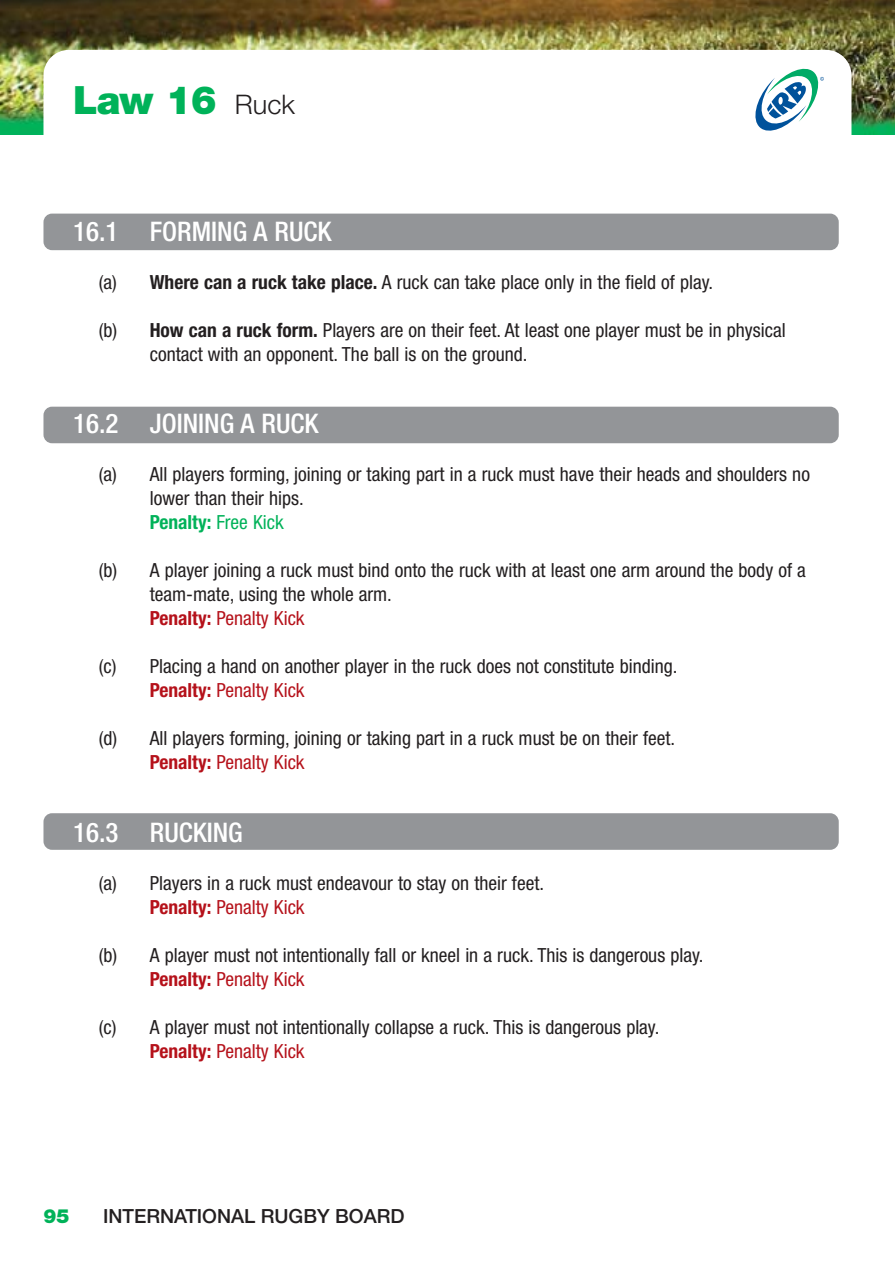
<style>
.page{position:relative;width:895px;height:1265px;background:#fff}
.page>*{position:absolute;margin:0;border:0;box-sizing:border-box;transform-origin:0 0}
.t1{font:900 39px "Helvetica Neue";color:#00b259}
.t2{font:500 condensed 27px "Helvetica Neue";color:#fff}
.t3{font:condensed 19.5px/24px "Helvetica Neue";color:#231f20}
.t4{font:500 19.5px "Helvetica Neue";color:#231f20}
.t5{font:900 19.5px "Helvetica Neue";color:#00b259}
.s1{font-weight:300;font-size:27px;color:#231f20}
.s2{font-weight:700}
.s3{font-weight:700;color:#00b259}
.s4{color:#00b259}
.s5{font-weight:700;color:#b5111a}
.s6{color:#b5111a}
</style>
<div class="page">
<div style="left:43px;top:214px;width:796px;height:36px;background:#939598;border-radius:9px"></div>
<div style="left:43px;top:407px;width:796px;height:36px;background:#939598;border-radius:9px"></div>
<div style="left:43px;top:813px;width:796px;height:37px;background:#939598;border-radius:9px"></div>
<img style="left:0;top:0;width:895px;height:135px">
<div style="left:43px;top:50px;width:808px;height:119px;background:#fff;border-radius:26px"></div>
<svg style="left:755px;top:69px;width:69px;height:62px"></svg>
<h1 class="t1" style="left:73px;top:86px;width:223px">Law 16 <span class="s1">Ruck</span></h1>
<h2 class="t2" style="left:73px;top:222px;width:260px">16.1 FORMING A RUCK</h2>
<p class="t3" style="left:99px;top:273px;width:616px">(a) <span class="s2">Where can a ruck take place.</span> A ruck can take place only in the field of play.</p>
<p class="t3" style="left:150px;top:321px;width:637px;text-indent:-51px">(b) <span class="s2">How can a ruck form.</span> Players are on their feet. At least one player must be in physical contact with an opponent. The ball is on the ground.</p>
<h2 class="t2" style="left:73px;top:414px;width:247px">16.2 JOINING A RUCK</h2>
<p class="t3" style="left:150px;top:465px;width:662px;text-indent:-51px">(a) All players forming, joining or taking part in a ruck must have their heads and shoulders no lower than their hips.<br><span class="s3">Penalty:</span> <span class="s4">Free Kick</span></p>
<p class="t3" style="left:150px;top:561px;width:658px;text-indent:-51px">(b) A player joining a ruck must bind onto the ruck with at least one arm around the body of a team-mate, using the whole arm.<br><span class="s5">Penalty:</span> <span class="s6">Penalty Kick</span></p>
<p class="t3" style="left:150px;top:657px;width:529px;text-indent:-51px">(c) Placing a hand on another player in the ruck does not constitute binding.<br><span class="s5">Penalty:</span> <span class="s6">Penalty Kick</span></p>
<p class="t3" style="left:150px;top:729px;width:527px;text-indent:-51px">(d) All players forming, joining or taking part in a ruck must be on their feet.<br><span class="s5">Penalty:</span> <span class="s6">Penalty Kick</span></p>
<h2 class="t2" style="left:73px;top:822px;width:171px">16.3 RUCKING</h2>
<p class="t3" style="left:150px;top:873px;width:396px;text-indent:-51px">(a) Players in a ruck must endeavour to stay on their feet.<br><span class="s5">Penalty:</span> <span class="s6">Penalty Kick</span></p>
<p class="t3" style="left:150px;top:945px;width:555px;text-indent:-51px">(b) A player must not intentionally fall or kneel in a ruck. This is dangerous play.<br><span class="s5">Penalty:</span> <span class="s6">Penalty Kick</span></p>
<p class="t3" style="left:150px;top:1017px;width:511px;text-indent:-51px">(c) A player must not intentionally collapse a ruck. This is dangerous play.<br><span class="s5">Penalty:</span> <span class="s6">Penalty Kick</span></p>
<p class="t5" style="left:43px;top:1208px;width:28px">95</p>
<p class="t4" style="left:103px;top:1208px;width:303px">INTERNATIONAL RUGBY BOARD</p>
</div>
